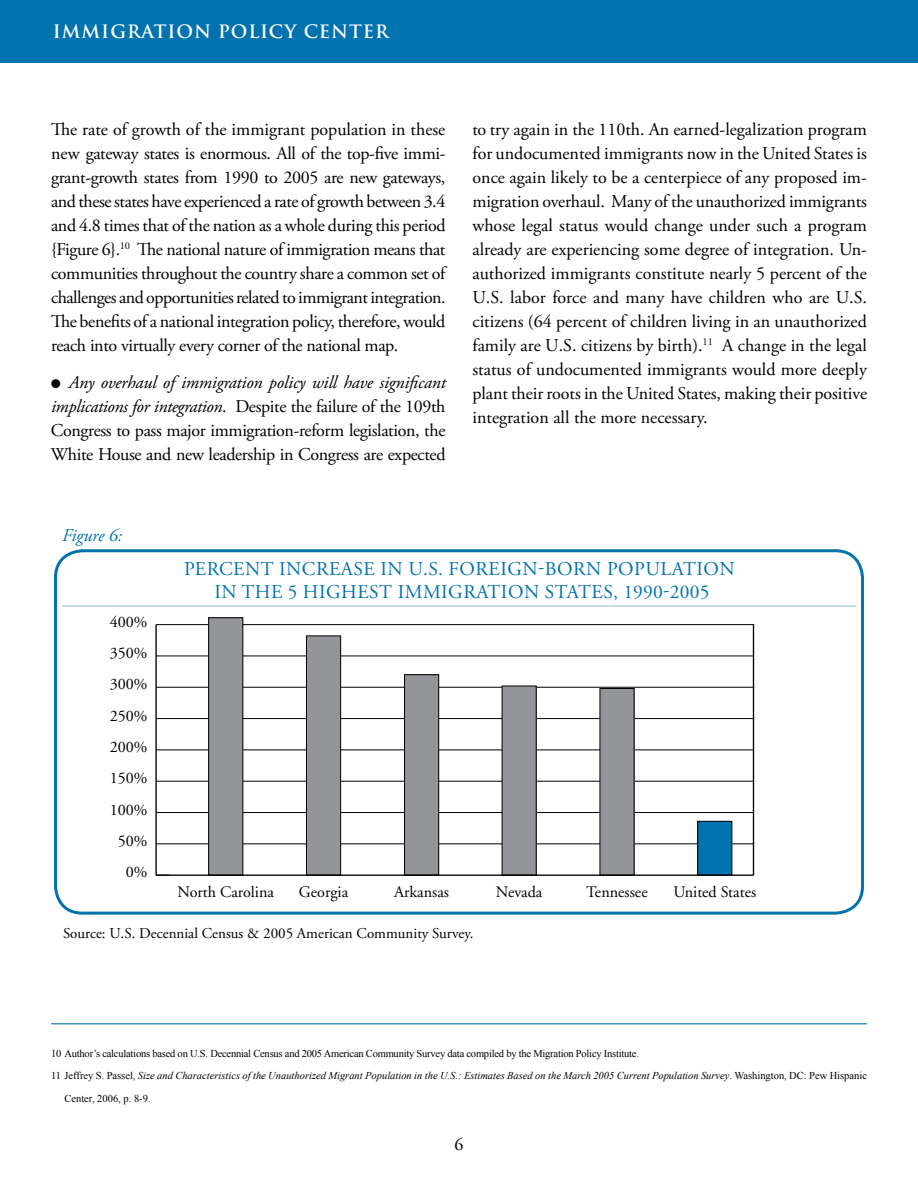
<style>
.page{position:relative;width:918px;height:1188px;background:#fff}
.page>*{position:absolute;margin:0;border:0;box-sizing:border-box;transform-origin:0 0}
.t1{font:19.5px "Adobe Garamond Pro";letter-spacing:.025em;color:#0072ae}
.t2{font:18px/24px "Adobe Garamond Pro";letter-spacing:-.02em;color:#000;text-align:justify}
.t3{font:700 18px "Trajan Pro";letter-spacing:.05em;color:#fff}
.t4{font:italic 18px "Adobe Garamond Pro";color:#0072ae}
.t5{font:16.05px "Adobe Garamond";color:#000}
.t6{font:15px "Adobe Garamond Pro";color:#000}
.t7{font:italic 10.5px "Times New Roman";color:#000}
.t8{font:10.5px "Times New Roman";letter-spacing:-.02em;color:#000}
.t9{font:10.5px "Times New Roman";color:#000}
.s1{font-family:"Monotype Sorts";font-size:12px}
.s2{font-style:italic}
.s3{font-style:normal}
</style>
<div class="page">
<div style="left:0;top:0;width:918px;height:62px;background:#0072ae"></div>
<hr style="left:51px;top:1023px;width:816px;height:2px;background:#4095c2">
<div style="left:54px;top:549px;width:810px;height:366px;border:3px solid #0072ae;border-radius:27px"></div>
<hr style="left:62px;top:605px;width:795px;height:2px;background:#b3d5e7">
<hr style="left:155px;top:625px;width:2px;height:250px;background:#000">
<hr style="left:753px;top:625px;width:1px;height:250px;background:#000">
<hr style="left:156px;top:844px;width:598px;height:1px;background:#000">
<hr style="left:156px;top:812px;width:598px;height:1px;background:#000">
<hr style="left:156px;top:781px;width:598px;height:1px;background:#000">
<hr style="left:156px;top:750px;width:598px;height:1px;background:#000">
<hr style="left:156px;top:718px;width:598px;height:1px;background:#000">
<hr style="left:156px;top:687px;width:598px;height:1px;background:#000">
<hr style="left:156px;top:656px;width:598px;height:1px;background:#000">
<hr style="left:156px;top:624px;width:598px;height:1px;background:#000">
<div style="left:698px;top:821px;width:34px;height:54px;background:#0072ae"></div>
<div style="left:697px;top:821px;width:35px;height:54px;border:1px solid #000"></div>
<div style="left:600px;top:689px;width:34px;height:186px;background:#939598"></div>
<div style="left:502px;top:686px;width:34px;height:189px;background:#939598"></div>
<div style="left:405px;top:675px;width:34px;height:200px;background:#939598"></div>
<div style="left:404px;top:674px;width:35px;height:201px;border:1px solid #000"></div>
<div style="left:306px;top:636px;width:35px;height:239px;background:#939598"></div>
<div style="left:306px;top:636px;width:35px;height:239px;border:1px solid #000"></div>
<div style="left:209px;top:618px;width:34px;height:257px;background:#939598"></div>
<div style="left:208px;top:617px;width:35px;height:258px;border:1px solid #000"></div>
<hr style="left:156px;top:875px;width:598px;height:1px;background:#000">
<p class="t3" style="left:53px;top:21px;width:337px">IMMIGRATION POLICY CENTER</p>
<p class="t2" style="left:51px;top:117px;width:396px">The rate of growth of the immigrant population in these new gateway states is enormous. All of the top-five immi&shy;grant-growth states from 1990 to 2005 are new gateways, and these states have experienced a rate of growth between 3.4 and 4.8 times that of the nation as a whole during this period {Figure 6}.<sup>10</sup> The national nature of immigration means that communities throughout the country share a common set of challenges and opportunities related to immigrant integration.<br>The benefits of a national integration policy, therefore, would reach into virtually every corner of the national map.</p>
<p class="t2" style="left:51px;top:371px;width:396px"><span class="s1">l</span> <span class="s2">Any overhaul of immigration policy will have significant implications for integration</span>. Despite the failure of the 109th Congress to pass major immigration-reform legislation, the White House and new leadership in Congress are expected</p>
<p class="t2" style="left:472px;top:117px;width:396px">to try again in the 110th. An earned-legalization program for undocumented immigrants now in the United States is once again likely to be a centerpiece of any proposed im&shy;migration overhaul. Many of the unauthorized immigrants whose legal status would change under such a program already are experiencing some degree of integration. Un&shy;authorized immigrants constitute nearly 5 percent of the U.S. labor force and many have children who are U.S. citizens (64 percent of children living in an unauthorized family are U.S. citizens by birth).<sup>11</sup> A change in the legal status of undocumented immigrants would more deeply plant their roots in the United States, making their positive integration all the more necessary.</p>
<p class="t4" style="left:62px;top:524px;width:62px">Figure 6:</p>
<p class="t5" style="left:110px;top:613px;width:39px">400%</p>
<p class="t5" style="left:110px;top:644px;width:39px">350%</p>
<p class="t5" style="left:110px;top:676px;width:39px">300%</p>
<p class="t5" style="left:110px;top:707px;width:39px">250%</p>
<p class="t5" style="left:110px;top:738px;width:39px">200%</p>
<p class="t5" style="left:110px;top:770px;width:39px">150%</p>
<p class="t5" style="left:110px;top:801px;width:39px">100%</p>
<p class="t5" style="left:118px;top:832px;width:31px">50%</p>
<p class="t5" style="left:126px;top:864px;width:23px">0%</p>
<p class="t1" style="left:184px;top:557px;width:158px">Percent Increase</p>
<p class="t1" style="left:380px;top:557px;width:122px">in U.S. Foreign</p>
<p class="t1" style="left:538px;top:557px;width:172px">-Born Population</p>
<p class="t1" style="left:215px;top:580px;width:118px">in the 5 Highes</p>
<p class="t1" style="left:379px;top:580px;width:136px">t Immigration</p>
<p class="t1" style="left:545px;top:580px;width:166px">States, 1990-2005</p>
<p class="t5" style="left:178px;top:883px;width:98px">North Carolina</p>
<p class="t5" style="left:299px;top:883px;width:51px">Georgia</p>
<p class="t5" style="left:394px;top:883px;width:56px">Arkansas</p>
<p class="t5" style="left:496px;top:883px;width:48px">Nevada</p>
<p class="t5" style="left:586px;top:883px;width:63px">Tennessee</p>
<p class="t5" style="left:673px;top:883px;width:84px">United States</p>
<p class="t6" style="left:63px;top:924px;width:412px">Source: U.S. Decennial Census &amp; 2005 American Community Survey.</p>
<p class="t8" style="left:51px;top:1046px;width:590px">10 Author’s calculations based on U.S. Decennial Census and 2005 American Community Survey data compiled by the Migration Policy Institute.</p>
<p class="t7" style="left:51px;top:1069px;width:818px"><span class="s3">11 Jeffrey S. Passel,</span> Size and Characteristics of the Unauthorized Migrant Population in the U.S.: Estimates Based on the March 2005 Current Population Survey<span class="s3">. Washington, DC: Pew Hispanic</span></p>
<p class="t9" style="left:64px;top:1091px;width:88px">Center, 2006, p. 8-9.</p>
</div>
